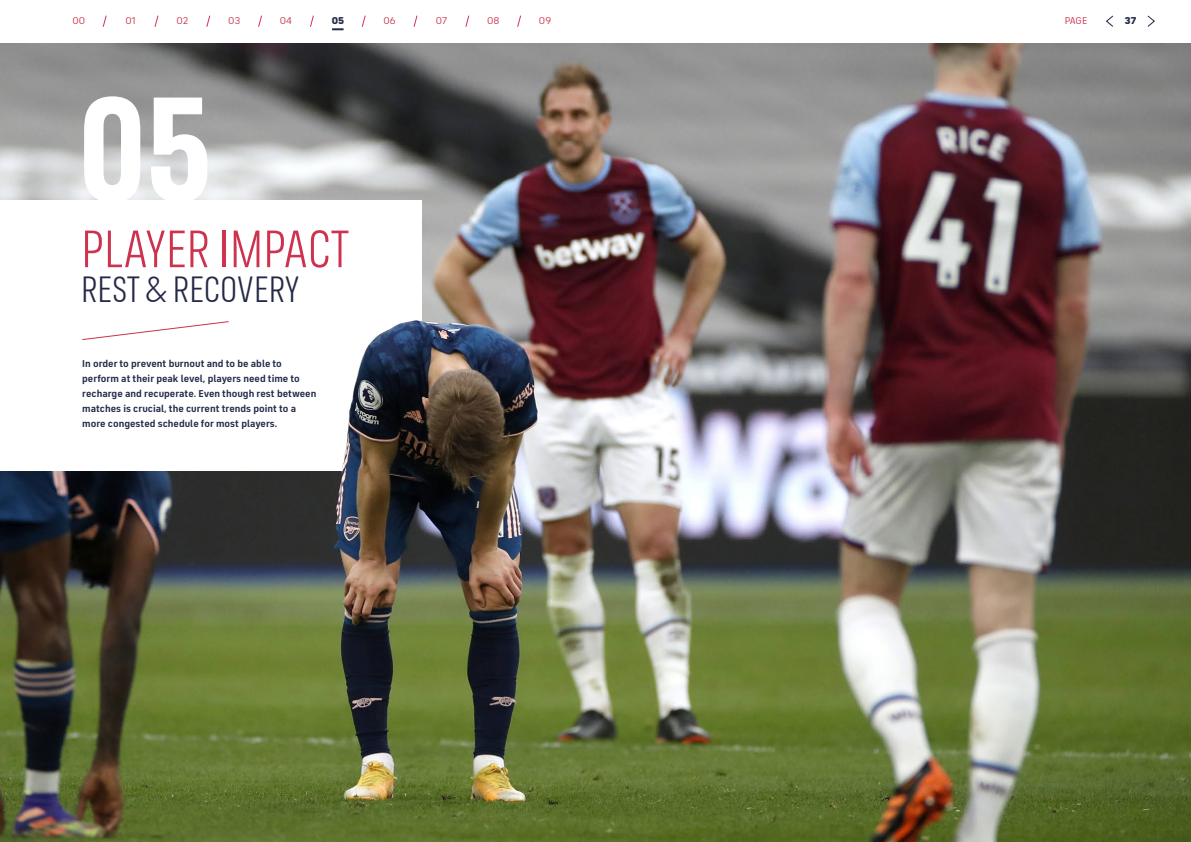
<style>
.page{position:relative;width:1191px;height:842px;background:#fff}
.page>*{position:absolute;margin:0;border:0;box-sizing:border-box;transform-origin:0 0}
.t1{font:700 150.6px "FS Industrie Cd";color:#fff}
.t2{font:53.8px "FS Industrie Cd";color:#cd324e}
.t3{font:38px "FS Industrie Cd";letter-spacing:-.005em;color:#242846}
.t4{font:700 10px/15px "FS Industrie";color:#212b49}
.t5{font:10px "FS Industrie";color:#cd324e}
.t6{font:900 10px "FS Industrie";color:#212b49}
</style>
<div class="page">
<img style="left:0;top:43px;width:1191px;height:799px">
<svg style="left:1147px;top:15px;width:8px;height:12px"></svg>
<svg style="left:1106px;top:15px;width:8px;height:12px"></svg>
<img style="left:0;top:52px;width:462px;height:419px">
<svg style="left:102px;top:15px;width:5px;height:12px"></svg>
<svg style="left:154px;top:15px;width:5px;height:12px"></svg>
<svg style="left:206px;top:15px;width:5px;height:12px"></svg>
<svg style="left:258px;top:15px;width:4px;height:12px"></svg>
<svg style="left:310px;top:15px;width:4px;height:12px"></svg>
<svg style="left:361px;top:15px;width:5px;height:12px"></svg>
<svg style="left:413px;top:15px;width:5px;height:12px"></svg>
<svg style="left:465px;top:15px;width:5px;height:12px"></svg>
<svg style="left:517px;top:15px;width:4px;height:12px"></svg>
<svg style="left:332px;top:28px;width:11px;height:2px"></svg>
<p class="t5" style="left:72px;top:15px;width:14px">00</p>
<p class="t5" style="left:125px;top:15px;width:12px">01</p>
<p class="t5" style="left:177px;top:15px;width:13px">02</p>
<p class="t5" style="left:228px;top:15px;width:14px">03</p>
<p class="t5" style="left:280px;top:15px;width:14px">04</p>
<p class="t6" style="left:332px;top:14px;width:14px">05</p>
<p class="t5" style="left:383px;top:15px;width:14px">06</p>
<p class="t5" style="left:436px;top:15px;width:13px">07</p>
<p class="t5" style="left:487px;top:15px;width:14px">08</p>
<p class="t5" style="left:539px;top:15px;width:14px">09</p>
<h1 class="t1" style="left:78px;top:57px;width:135px">05</h1>
<h2 class="t2" style="left:81px;top:219px;width:270px">PLAYER IMPACT</h2>
<h3 class="t3" style="left:81px;top:268px;width:220px">REST &amp; RECOVERY</h3>
<p class="t4" style="left:82px;top:356px;width:236px">In order to prevent burnout and to be able to perform at their peak level, players need time to recharge and recuperate. Even though rest between matches is crucial, the current trends point to a more congested schedule for most players.</p>
<p class="t5" style="left:1064px;top:15px;width:24px">PAGE</p>
<p class="t6" style="left:1124px;top:14px;width:13px">37</p>
</div>
